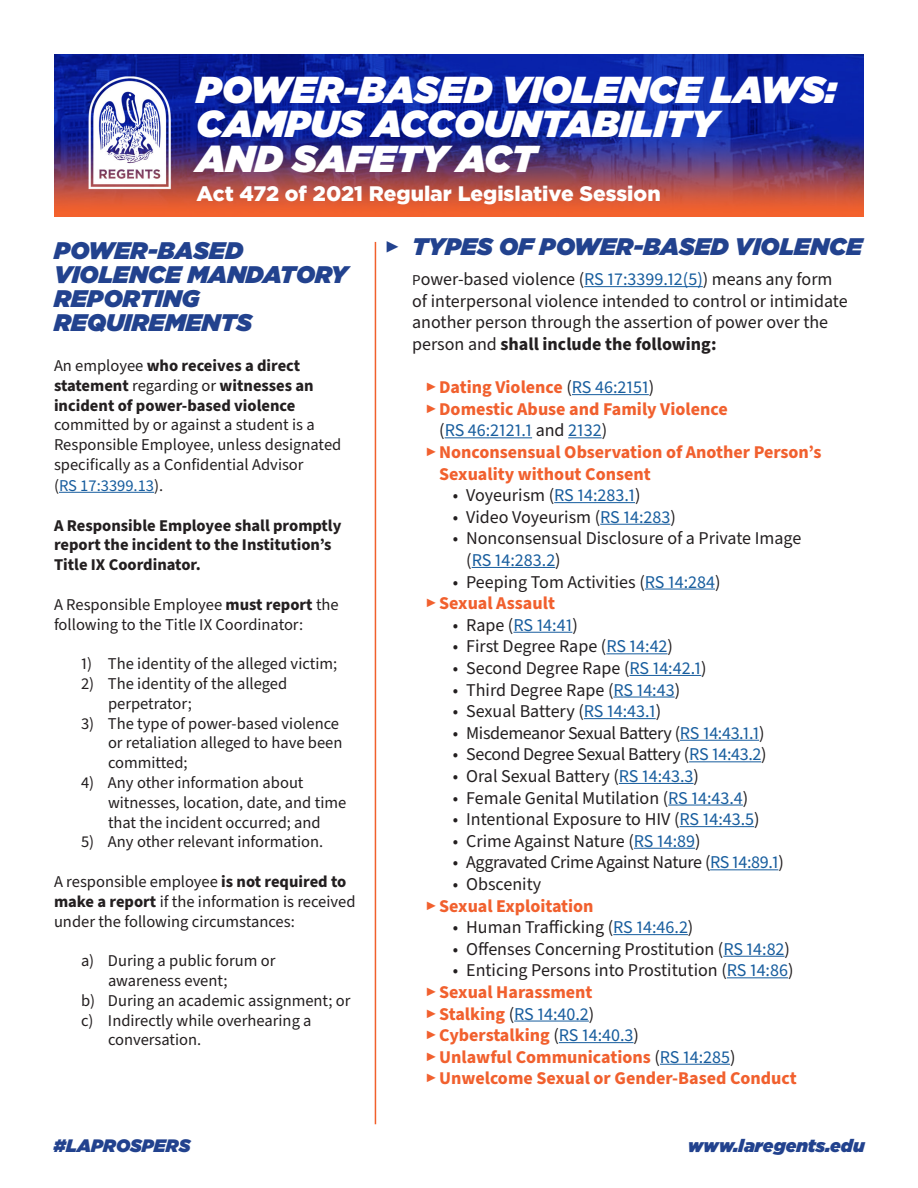
<style>
.page{position:relative;width:918px;height:1188px;background:#fff}
.page>*{position:absolute;margin:0;border:0;box-sizing:border-box;transform-origin:0 0}
.t1{font:italic 900 37.5px/34.5px "Gotham";color:#fff}
.t2{font:italic 900 24px "Gotham";color:#22428e}
.t3{font:900 21px "Gotham";color:#fff}
.t4{font:18px/21.6px "Source Sans Pro";color:#231f20}
.t5{font:700 18px/21.6px "Source Sans Pro";color:#f1602e}
.t6{font:18px "Source Sans Pro";letter-spacing:-.02em;color:#231f20}
.t7{font:italic 900 18px "Gotham";color:#22428e}
.t8{font:16.5px/19.8px "Source Sans Pro";color:#231f20}
.t9{font:700 16.5px/19.8px "Source Sans Pro";color:#231f20}
.s1{font-weight:700}
.s2{color:#175d9e}
.s3{font-family:"Source Sans Pro";font-weight:700;font-style:normal}
.s4{font-size:15px}
.s5{font-weight:400;color:#231f20}
.s6{font-weight:400;color:#175d9e}
</style>
<div class="page">
<img style="left:54px;top:54px;width:810px;height:163px">
<hr style="left:375px;top:242px;width:1px;height:882px;background:#f1602c">
<hr style="left:59px;top:492px;width:95px;height:1px;background:#175d9e">
<hr style="left:584px;top:286px;width:119px;height:1px;background:#175d9e">
<hr style="left:572px;top:394px;width:77px;height:1px;background:#175d9e">
<hr style="left:445px;top:437px;width:87px;height:1px;background:#175d9e">
<hr style="left:568px;top:437px;width:34px;height:1px;background:#175d9e">
<hr style="left:554px;top:502px;width:81px;height:1px;background:#175d9e">
<hr style="left:600px;top:524px;width:70px;height:1px;background:#175d9e">
<hr style="left:472px;top:567px;width:83px;height:1px;background:#175d9e">
<hr style="left:645px;top:589px;width:70px;height:1px;background:#175d9e">
<hr style="left:513px;top:632px;width:59px;height:1px;background:#175d9e">
<hr style="left:606px;top:653px;width:62px;height:1px;background:#175d9e">
<hr style="left:629px;top:675px;width:72px;height:1px;background:#175d9e">
<hr style="left:613px;top:697px;width:62px;height:1px;background:#175d9e">
<hr style="left:584px;top:718px;width:72px;height:1px;background:#175d9e">
<hr style="left:680px;top:740px;width:79px;height:1px;background:#175d9e">
<hr style="left:689px;top:761px;width:72px;height:1px;background:#175d9e">
<hr style="left:619px;top:783px;width:75px;height:1px;background:#175d9e">
<hr style="left:668px;top:805px;width:75px;height:1px;background:#175d9e">
<hr style="left:680px;top:826px;width:74px;height:1px;background:#175d9e">
<hr style="left:634px;top:848px;width:61px;height:1px;background:#175d9e">
<hr style="left:710px;top:869px;width:68px;height:1px;background:#175d9e">
<hr style="left:613px;top:934px;width:75px;height:1px;background:#175d9e">
<hr style="left:723px;top:956px;width:62px;height:1px;background:#175d9e">
<hr style="left:727px;top:977px;width:61px;height:1px;background:#175d9e">
<hr style="left:514px;top:1021px;width:75px;height:1px;background:#175d9e">
<hr style="left:559px;top:1042px;width:75px;height:1px;background:#175d9e">
<hr style="left:660px;top:1064px;width:70px;height:1px;background:#175d9e">
<p class="t1" style="left:197px;top:71px;width:641px">POWER-BASED VIOLENCE LAWS:<br>CAMPUS ACCOUNTABILITY</p>
<p class="t1" style="left:197px;top:140px;width:341px">AND SAFETY ACT</p>
<p class="t3" style="left:197px;top:182px;width:466px">Act 472 of 2021 Regular Legislative Session</p>
<p class="t2" style="left:54px;top:237px;width:191px">POWER-BASED</p>
<p class="t2" style="left:54px;top:261px;width:295px">VIOLENCE MANDATORY</p>
<p class="t2" style="left:54px;top:285px;width:147px">REPORTING</p>
<p class="t2" style="left:54px;top:309px;width:200px">REQUIREMENTS</p>
<p class="t8" style="left:54px;top:356px;width:289px">An employee <span class="s1">who receives a direct statement</span> regarding or <span class="s1">witnesses an incident of power-based violence </span>committed by or against a student is a Responsible Employee, unless designated specifically as a Confidential Advisor<br>(<span class="s2">RS 17:3399.13</span>).</p>
<p class="t9" style="left:54px;top:516px;width:289px">A Responsible Employee shall promptly report the incident to the Institution’s<br>Title IX Coordinator.</p>
<p class="t8" style="left:54px;top:595px;width:286px">A Responsible Employee <span class="s1">must report</span> the following to the Title IX Coordinator:</p>
<p class="t8" style="left:81px;top:654px;width:258px">1) The identity of the alleged victim;</p>
<p class="t8" style="left:108px;top:674px;width:181px;text-indent:-27px">2) The identity of the alleged perpetrator;</p>
<p class="t8" style="left:108px;top:714px;width:236px;text-indent:-27px">3) The type of power-based violence or retaliation alleged to have been committed;</p>
<p class="t8" style="left:108px;top:773px;width:240px;text-indent:-27px">4) Any other information about witnesses, location, date, and time that the incident occurred; and</p>
<p class="t8" style="left:81px;top:833px;width:244px">5) Any other relevant information.</p>
<p class="t8" style="left:54px;top:872px;width:303px">A responsible employee <span class="s1">is not required to make a report</span> if the information is received under the following circumstances:</p>
<p class="t8" style="left:108px;top:951px;width:169px;text-indent:-27px">a) During a public forum or awareness event;</p>
<p class="t8" style="left:81px;top:991px;width:271px">b) During an academic assignment; or</p>
<p class="t8" style="left:108px;top:1011px;width:205px;text-indent:-27px">c) Indirectly while overhearing a conversation.</p>
<p class="t2" style="left:385px;top:233px;width:479px"><span class="s3">▶</span> TYPES OF POWER-BASED VIOLENCE</p>
<p class="t4" style="left:412px;top:269px;width:437px"><span class="s4">P</span>ower-based violence (<span class="s2">RS 17:3399.12(5)</span>) means any form of interpersonal violence intended to control or intimidate another person through the assertion of power over the person and <span class="s1">shall include the following:</span></p>
<p class="t5" style="left:426px;top:377px;width:230px">▶Dating Violence <span class="s5">(</span><span class="s6">RS 46:2151</span><span class="s5">)</span></p>
<p class="t5" style="left:439px;top:399px;width:290px;text-indent:-14px">▶Domestic Abuse and Family Violence <span class="s5">(</span><span class="s6">RS 46:2121.1</span> <span class="s5">and</span> <span class="s6">2132</span><span class="s5">)</span></p>
<p class="t5" style="left:439px;top:442px;width:384px;text-indent:-14px">▶Nonconsensual Observation of Another Person’s<br>Sexuality without Consent</p>
<p class="t4" style="left:453px;top:485px;width:189px">• Voyeurism (<span class="s2">RS 14:283.1</span>)</p>
<p class="t4" style="left:453px;top:507px;width:225px">• Video Voyeurism (<span class="s2">RS 14:283</span>)</p>
<p class="t4" style="left:466px;top:528px;width:337px;text-indent:-14px">• Nonconsensual Disclosure of a Private Image (<span class="s2">RS 14:283.2</span>)</p>
<p class="t4" style="left:453px;top:571px;width:269px">• Peeping Tom Activities (<span class="s2">RS 14:284</span>)</p>
<p class="t5" style="left:426px;top:593px;width:131px">▶Sexual Assault</p>
<p class="t4" style="left:453px;top:615px;width:127px">• Rape (<span class="s2">RS 14:41</span>)</p>
<p class="t4" style="left:453px;top:636px;width:222px">• First Degree Rape (<span class="s2">RS 14:42</span>)</p>
<p class="t4" style="left:453px;top:658px;width:256px">• Second Degree Rape (<span class="s2">RS 14:42.1</span>)</p>
<p class="t4" style="left:453px;top:679px;width:229px">• Third Degree Rape (<span class="s2">RS 14:43</span>)</p>
<p class="t4" style="left:453px;top:701px;width:210px">• Sexual Battery (<span class="s2">RS 14:43.1</span>)</p>
<p class="t6" style="left:453px;top:721px;width:313px">• Misdemeanor Sexual Battery (<span class="s2">RS 14:43.1.1</span>)</p>
<p class="t6" style="left:453px;top:742px;width:315px">• Second Degree Sexual Battery (<span class="s2">RS 14:43.2</span>)</p>
<p class="t4" style="left:453px;top:766px;width:248px">• Oral Sexual Battery (<span class="s2">RS 14:43.3</span>)</p>
<p class="t4" style="left:453px;top:787px;width:297px">• Female Genital Mutilation (<span class="s2">RS 14:43.4</span>)</p>
<p class="t4" style="left:453px;top:809px;width:308px">• Intentional Exposure to HIV (<span class="s2">RS 14:43.5</span>)</p>
<p class="t4" style="left:453px;top:831px;width:249px">• Crime Against Nature (<span class="s2">RS 14:89</span>)</p>
<p class="t6" style="left:453px;top:850px;width:333px">• Aggravated Crime Against Nature (<span class="s2">RS 14:89.1</span>)</p>
<p class="t4" style="left:453px;top:874px;width:90px">• Obscenity</p>
<p class="t5" style="left:426px;top:895px;width:169px">▶Sexual Exploitation</p>
<p class="t4" style="left:453px;top:917px;width:242px">• Human Trafficking (<span class="s2">RS 14:46.2</span>)</p>
<p class="t4" style="left:453px;top:939px;width:339px">• Offenses Concerning Prostitution (<span class="s2">RS 14:82</span>)</p>
<p class="t4" style="left:453px;top:960px;width:342px">• Enticing Persons into Prostitution (<span class="s2">RS 14:86</span>)</p>
<p class="t5" style="left:426px;top:982px;width:168px">▶Sexual Harassment</p>
<p class="t5" style="left:426px;top:1003px;width:170px">▶Stalking <span class="s5">(</span><span class="s6">RS 14:40.2</span><span class="s5">)</span></p>
<p class="t5" style="left:426px;top:1025px;width:215px">▶Cyberstalking <span class="s5">(</span><span class="s6">RS 14:40.3</span><span class="s5">)</span></p>
<p class="t5" style="left:426px;top:1047px;width:311px">▶Unlawful Communications <span class="s5">(</span><span class="s6">RS 14:285</span><span class="s5">)</span></p>
<p class="t5" style="left:426px;top:1068px;width:373px">▶Unwelcome Sexual or Gender-Based Conduct</p>
<p class="t7" style="left:53px;top:1135px;width:138px">#LAPROSPERS</p>
<p class="t7" style="left:688px;top:1135px;width:178px">www.laregents.edu</p>
</div>
